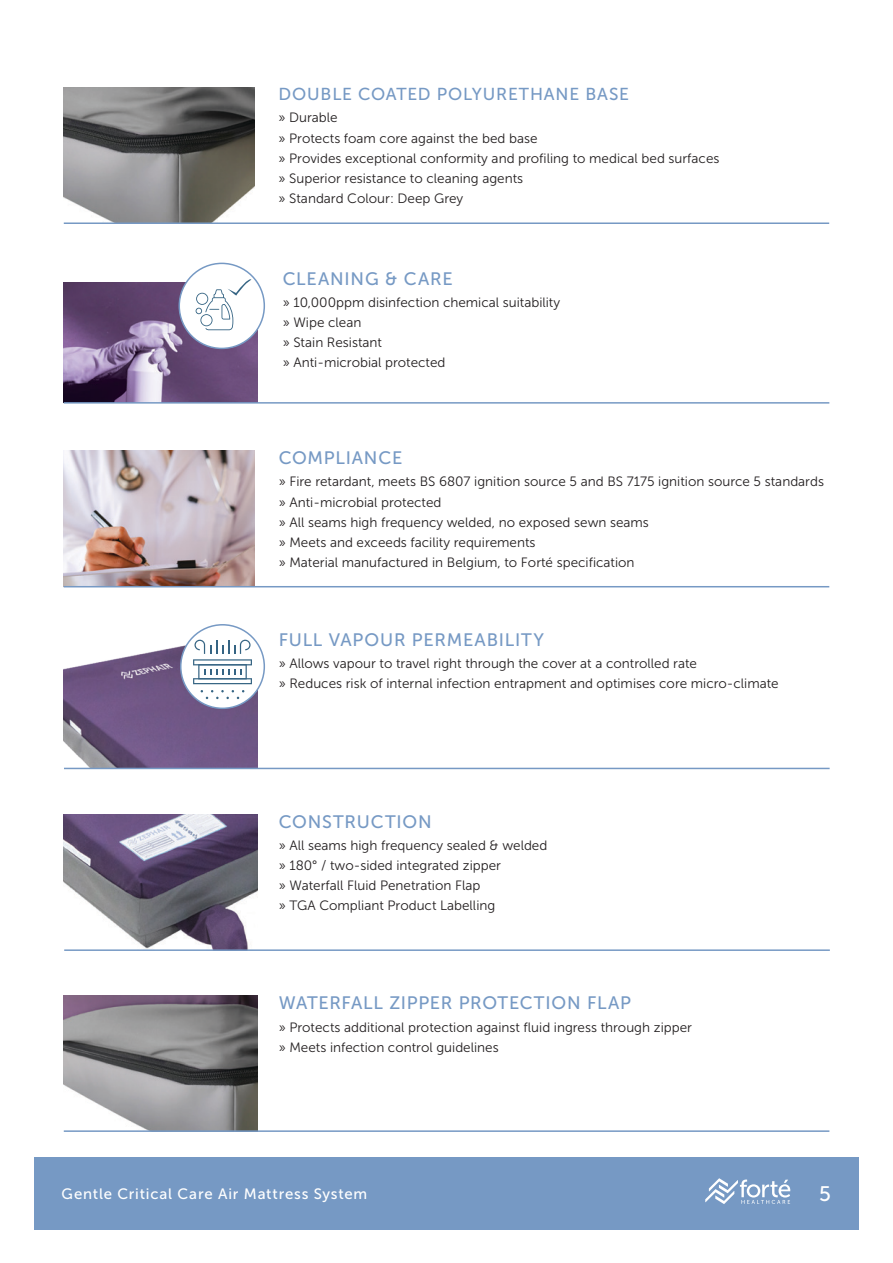
<style>
.page{position:relative;width:893px;height:1263px;background:#fff}
.page>*{position:absolute;margin:0;border:0;box-sizing:border-box;transform-origin:0 0}
.t1{font:21px "Museo Sans 500";color:#fff}
.t2{font:18px "Museo Sans 500";letter-spacing:.045em;color:#7699c4}
.t3{font:17.25px "Museo Sans 500";letter-spacing:.05em;color:#7699c4}
.t4{font:15px "Museo Sans 500";letter-spacing:.05em;color:#fff}
.t5{font:13.5px/20.1px "Museo Sans 300";color:#231f20}
</style>
<div class="page">
<img style="left:64px;top:451px;width:191px;height:135px">
<hr style="left:64px;top:586px;width:765px;height:1px;background:#7699c4">
<img style="left:64px;top:814px;width:193px;height:135px">
<hr style="left:64px;top:949px;width:766px;height:2px;background:#7699c4">
<img style="left:64px;top:996px;width:193px;height:134px">
<hr style="left:64px;top:1130px;width:765px;height:2px;background:#7699c4">
<img style="left:64px;top:632px;width:193px;height:136px">
<hr style="left:64px;top:768px;width:766px;height:1px;background:#7699c4">
<img style="left:64px;top:283px;width:193px;height:119px">
<hr style="left:64px;top:402px;width:765px;height:2px;background:#7699c4">
<img style="left:64px;top:87px;width:191px;height:135px">
<hr style="left:64px;top:222px;width:765px;height:2px;background:#7699c4">
<div style="left:181px;top:625px;width:83px;height:83px;background:#fff;border-radius:50%"></div>
<div style="left:180px;top:624px;width:85px;height:85px;border:2px solid #7699c4;border-radius:50%"></div>
<svg style="left:193px;top:640px;width:59px;height:44px"></svg>
<svg style="left:201px;top:690px;width:43px;height:9px"></svg>
<div style="left:179px;top:263px;width:85px;height:85px;background:#fff;border-radius:50%"></div>
<div style="left:178px;top:263px;width:87px;height:86px;border:2px solid #7699c4;border-radius:50%"></div>
<svg style="left:196px;top:279px;width:55px;height:51px"></svg>
<div style="left:34px;top:1157px;width:825px;height:72px;background:#7699c4"></div>
<svg style="left:705px;top:1178px;width:85px;height:26px"></svg>
<p class="t3" style="left:279px;top:85px;width:352px">DOUBLE COATED POLYURETHANE BASE</p>
<p class="t5" style="left:279px;top:108px;width:442px">» Durable<br>» Protects foam core against the bed base<br>» Provides exceptional conformity and profiling to medical bed surfaces » Superior resistance to cleaning agents<br>» Standard Colour: Deep Grey</p>
<h2 class="t2" style="left:283px;top:268px;width:172px">CLEANING &amp; CARE</h2>
<p class="t5" style="left:283px;top:292px;width:279px">» 10,000ppm disinfection chemical suitability » Wipe clean<br>» Stain Resistant<br>» Anti-microbial protected</p>
<h2 class="t2" style="left:279px;top:448px;width:125px">COMPLIANCE</h2>
<p class="t5" style="left:279px;top:472px;width:547px">» Fire retardant, meets BS 6807 ignition source 5 and BS 7175 ignition source 5 standards » Anti-microbial protected<br>» All seams high frequency welded, no exposed sewn seams<br>» Meets and exceeds facility requirements<br>» Material manufactured in Belgium, to Forté specification</p>
<h2 class="t2" style="left:279px;top:630px;width:267px">FULL VAPOUR PERMEABILITY</h2>
<p class="t5" style="left:279px;top:653px;width:501px">» Allows vapour to travel right through the cover at a controlled rate<br>» Reduces risk of internal infection entrapment and optimises core micro-climate</p>
<h2 class="t2" style="left:279px;top:811px;width:155px">CONSTRUCTION</h2>
<p class="t5" style="left:279px;top:835px;width:270px">» All seams high frequency sealed &amp; welded » 180° / two-sided integrated zipper<br>» Waterfall Fluid Penetration Flap<br>» TGA Compliant Product Labelling</p>
<h2 class="t2" style="left:279px;top:993px;width:354px">WATERFALL ZIPPER PROTECTION FLAP</h2>
<p class="t5" style="left:279px;top:1017px;width:415px">» Protects additional protection against fluid ingress through zipper » Meets infection control guidelines</p>
<p class="t4" style="left:62px;top:1185px;width:307px">Gentle Critical Care Air Mattress System</p>
<h1 class="t1" style="left:819px;top:1182px;width:13px">5</h1>
</div>
